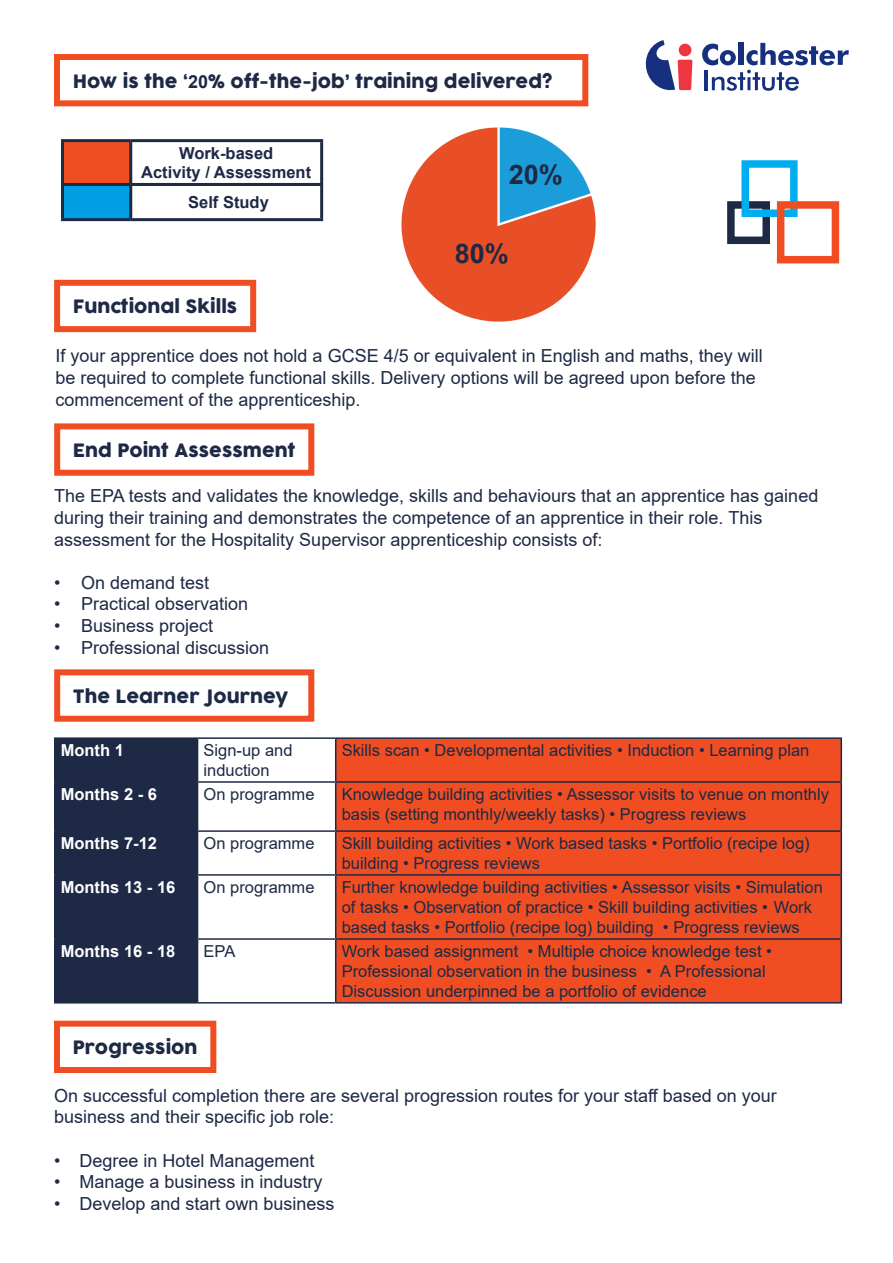
<style>
.page{position:relative;width:893px;height:1263px;background:#fff}
.page>*{position:absolute;margin:0;border:0;box-sizing:border-box;transform-origin:0 0}
.t1{font:700 27px "Arial";color:#1d2945}
.t2{font:18px/21.6px "Arial";color:#1d2945}
.t3{font:18px "Cocogoose";color:#1d2945}
.t4{font:16.5px/19.8px "Arial";color:#1d2945}
.t5{font:700 16.5px "Arial";color:#fff}
.t6{font:700 16.5px "Arial";color:#1d2945}
.s1{font-family:"Arial";font-weight:700}
</style>
<div class="page">
<div style="left:54px;top:280px;width:202px;height:52px;border:6px solid #f04e22"></div>
<div style="left:54px;top:423px;width:260px;height:53px;border:6px solid #f04e22"></div>
<div style="left:54px;top:669px;width:260px;height:53px;border:6px solid #f04e22"></div>
<div style="left:54px;top:1021px;width:162px;height:52px;border:6px solid #f04e22"></div>
<div style="left:56px;top:739px;width:141px;height:263px;background:#1d2945"></div>
<div style="left:336px;top:739px;width:504px;height:263px;background:#f04e22"></div>
<hr style="left:54px;top:737px;width:144px;height:2px;background:#1d2945">
<hr style="left:54px;top:739px;width:2px;height:42px;background:#1d2945">
<hr style="left:198px;top:737px;width:138px;height:2px;background:#1d2945">
<hr style="left:197px;top:739px;width:1px;height:42px;background:#1d2945">
<hr style="left:336px;top:737px;width:506px;height:2px;background:#1d2945">
<hr style="left:335px;top:739px;width:1px;height:42px;background:#1d2945">
<hr style="left:840px;top:739px;width:2px;height:42px;background:#1d2945">
<hr style="left:54px;top:781px;width:144px;height:2px;background:#1d2945">
<hr style="left:54px;top:783px;width:2px;height:47px;background:#1d2945">
<hr style="left:198px;top:781px;width:138px;height:2px;background:#1d2945">
<hr style="left:197px;top:783px;width:1px;height:47px;background:#1d2945">
<hr style="left:336px;top:781px;width:506px;height:2px;background:#1d2945">
<hr style="left:335px;top:783px;width:1px;height:47px;background:#1d2945">
<hr style="left:840px;top:783px;width:2px;height:47px;background:#1d2945">
<hr style="left:54px;top:830px;width:144px;height:2px;background:#1d2945">
<hr style="left:54px;top:832px;width:2px;height:42px;background:#1d2945">
<hr style="left:198px;top:830px;width:138px;height:2px;background:#1d2945">
<hr style="left:197px;top:832px;width:1px;height:42px;background:#1d2945">
<hr style="left:336px;top:830px;width:506px;height:2px;background:#1d2945">
<hr style="left:335px;top:832px;width:1px;height:42px;background:#1d2945">
<hr style="left:840px;top:832px;width:2px;height:42px;background:#1d2945">
<hr style="left:54px;top:874px;width:144px;height:2px;background:#1d2945">
<hr style="left:54px;top:876px;width:2px;height:62px;background:#1d2945">
<hr style="left:198px;top:874px;width:138px;height:2px;background:#1d2945">
<hr style="left:197px;top:876px;width:1px;height:62px;background:#1d2945">
<hr style="left:336px;top:874px;width:506px;height:2px;background:#1d2945">
<hr style="left:335px;top:876px;width:1px;height:62px;background:#1d2945">
<hr style="left:840px;top:876px;width:2px;height:62px;background:#1d2945">
<hr style="left:54px;top:938px;width:144px;height:2px;background:#1d2945">
<hr style="left:54px;top:940px;width:2px;height:62px;background:#1d2945">
<hr style="left:198px;top:938px;width:138px;height:2px;background:#1d2945">
<hr style="left:197px;top:940px;width:1px;height:62px;background:#1d2945">
<hr style="left:336px;top:938px;width:506px;height:2px;background:#1d2945">
<hr style="left:335px;top:940px;width:1px;height:62px;background:#1d2945">
<hr style="left:840px;top:940px;width:2px;height:62px;background:#1d2945">
<hr style="left:54px;top:1002px;width:144px;height:1px;background:#1d2945">
<hr style="left:198px;top:1002px;width:138px;height:1px;background:#1d2945">
<hr style="left:336px;top:1002px;width:506px;height:1px;background:#1d2945">
<svg style="left:702px;top:43px;width:147px;height:48px"></svg>
<svg style="left:646px;top:40px;width:46px;height:51px"></svg>
<div style="left:54px;top:54px;width:534px;height:52px;border:6px solid #f04e22"></div>
<div style="left:727px;top:201px;width:43px;height:43px;border:8px solid #1d2945"></div>
<div style="left:741px;top:160px;width:57px;height:57px;border:8px solid #00aeef"></div>
<div style="left:777px;top:201px;width:62px;height:62px;border:8px solid #f04e22"></div>
<div style="left:63px;top:141px;width:68px;height:43px;background:#f04e22"></div>
<div style="left:63px;top:184px;width:68px;height:36px;background:#009fe3"></div>
<hr style="left:61px;top:139px;width:70px;height:3px;background:#1d2945">
<hr style="left:61px;top:142px;width:3px;height:41px;background:#1d2945">
<hr style="left:131px;top:139px;width:192px;height:3px;background:#1d2945">
<hr style="left:129px;top:142px;width:3px;height:41px;background:#1d2945">
<hr style="left:320px;top:142px;width:3px;height:41px;background:#1d2945">
<hr style="left:61px;top:183px;width:70px;height:3px;background:#1d2945">
<hr style="left:61px;top:186px;width:3px;height:32px;background:#1d2945">
<hr style="left:131px;top:183px;width:192px;height:3px;background:#1d2945">
<hr style="left:129px;top:186px;width:3px;height:32px;background:#1d2945">
<hr style="left:320px;top:186px;width:3px;height:32px;background:#1d2945">
<hr style="left:61px;top:218px;width:70px;height:3px;background:#1d2945">
<hr style="left:131px;top:218px;width:192px;height:3px;background:#1d2945">
<img style="left:401px;top:127px;width:195px;height:195px">
<p class="t3" style="left:73px;top:69px;width:481px">How is the ‘<span class="s1">20</span>% off-the-job’ training delivered?</p>
<p class="t6" style="left:179px;top:141px;width:96px">Work-based</p>
<p class="t6" style="left:141px;top:161px;width:171px">Activity / Assessment</p>
<p class="t6" style="left:188px;top:191px;width:82px">Self Study</p>
<p class="t3" style="left:73px;top:294px;width:166px">Functional Skills</p>
<p class="t1" style="left:509px;top:156px;width:56px">20%</p>
<p class="t1" style="left:455px;top:234px;width:56px">80%</p>
<p class="t2" style="left:55px;top:345px;width:709px">If your apprentice does not hold a GCSE 4/5 or equivalent in English and maths, they will be required to complete functional skills. Delivery options will be agreed upon before the commencement of the apprenticeship.</p>
<p class="t3" style="left:73px;top:438px;width:224px">End Point Assessment</p>
<p class="t2" style="left:54px;top:485px;width:766px">The EPA tests and validates the knowledge, skills and behaviours that an apprentice has gained during their training and demonstrates the competence of an apprentice in their role. This assessment for the Hospitality Supervisor apprenticeship consists of:</p>
<p class="t2" style="left:54px;top:572px;width:157px">• On demand test</p>
<p class="t2" style="left:54px;top:593px;width:196px">• Practical observation</p>
<p class="t2" style="left:54px;top:615px;width:161px">• Business project</p>
<p class="t2" style="left:54px;top:636px;width:217px">• Professional discussion</p>
<p class="t3" style="left:73px;top:684px;width:217px">The Learner Journey</p>
<p class="t5" style="left:61px;top:739px;width:65px">Month 1</p>
<p class="t4" style="left:204px;top:740px;width:90px">Sign-up and</p>
<p class="t4" style="left:204px;top:760px;width:68px">induction</p>
<p class="t4" style="left:342px;top:740px;width:469px">Skills scan • Developmental activities • Induction • Learning plan</p>
<p class="t5" style="left:61px;top:782px;width:98px">Months 2 - 6</p>
<p class="t4" style="left:204px;top:784px;width:112px">On programme</p>
<p class="t4" style="left:342px;top:784px;width:489px">Knowledge building activities • Assessor visits to venue on monthly basis (setting monthly/weekly tasks) • Progress reviews</p>
<p class="t5" style="left:61px;top:832px;width:98px">Months 7-12</p>
<p class="t4" style="left:204px;top:833px;width:112px">On programme</p>
<p class="t4" style="left:342px;top:833px;width:469px">Skill building activities • Work based tasks • Portfolio (recipe log) building • Progress reviews</p>
<p class="t5" style="left:61px;top:875px;width:116px">Months 13 - 16</p>
<p class="t4" style="left:204px;top:877px;width:112px">On programme</p>
<p class="t4" style="left:342px;top:877px;width:483px">Further knowledge building activities • Assessor visits • Simulation of tasks • Observation of practice • Skill building activities • Work based tasks • Portfolio (recipe log) building • Progress reviews</p>
<p class="t5" style="left:61px;top:939px;width:116px">Months 16 - 18</p>
<p class="t4" style="left:204px;top:941px;width:33px">EPA</p>
<p class="t4" style="left:342px;top:941px;width:432px">Work based assignment • Multiple choice knowledge test •<br>Professional observation in the business • A Professional<br>Discussion underpinned be a portfolio of evidence</p>
<p class="t3" style="left:73px;top:1035px;width:126px">Progression</p>
<p class="t2" style="left:54px;top:1084px;width:724px">On successful completion there are several progression routes for your staff based on your business and their specific job role:</p>
<p class="t2" style="left:54px;top:1149px;width:262px">• Degree in Hotel Management</p>
<p class="t2" style="left:54px;top:1171px;width:270px">• Manage a business in industry</p>
<p class="t2" style="left:54px;top:1192px;width:282px">• Develop and start own business</p>
</div>
